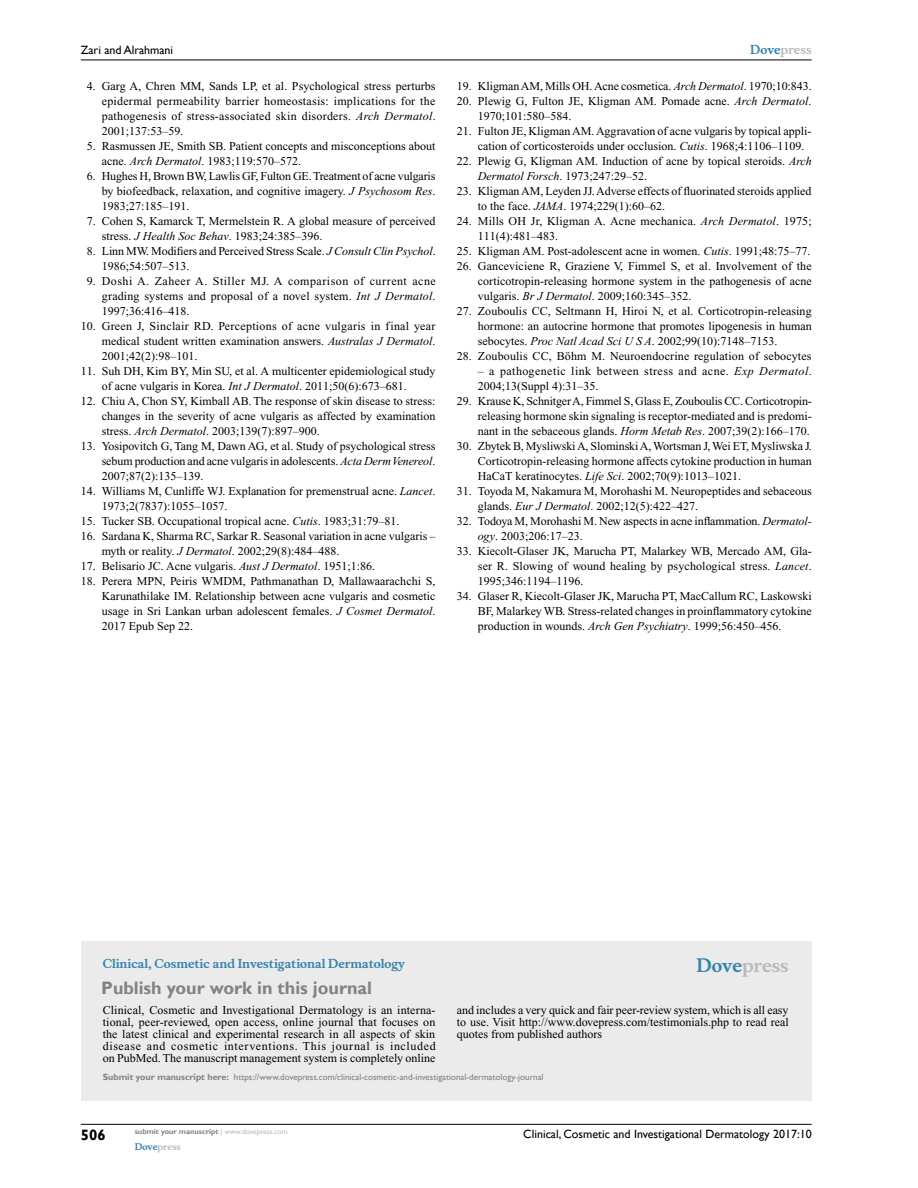
<style>
.page{position:relative;width:918px;height:1188px;background:#fff}
.page>*{position:absolute;margin:0;border:0;box-sizing:border-box;transform-origin:0 0}
.t1{font:700 18px "Gill Sans";color:#808285}
.t2{font:700 18px "Musee";color:#b8babc}
.t3{font:700 15px "Gill Sans";color:#000}
.t4{font:12px/15px "Times New Roman";color:#000;text-align:justify}
.t5{font:12px/15px "Times New Roman";letter-spacing:.035em;color:#000}
.t6{font:12px "Gill Sans";color:#000}
.t7{font:700 12px "Musee";color:#3785ad}
.t8{font:700 12px "Musee";color:#b8babc}
.t9{font:9px "Gill Sans";color:#808285}
.t10{font:700 9px "Musee";color:#b8babc}
.t11{font:700 7.5px "Gill Sans";color:#808285}
.s1{font-style:italic}
.s2{color:#3785ad}
.s3{font-weight:700}
.s4{font-weight:400;color:#b8babc}
</style>
<div class="page">
<div style="left:81px;top:941px;width:731px;height:159px;background:#ebebec"></div>
<hr style="left:81px;top:1124px;width:731px;height:1px;background:#000">
<hr style="left:81px;top:60px;width:731px;height:1px;background:#000">
<p class="t6" style="left:81px;top:43px;width:94px">Zari and Alrahmani</p>
<p class="t4" style="left:102px;top:79px;width:335px;text-indent:-15px">4. Garg A, Chren MM, Sands LP, et al. Psychological stress perturbs epidermal permeability barrier homeostasis: implications for the pathogenesis of stress-associated skin disorders. <span class="s1">Arch Dermatol</span>.<br>2001;137:53–59.</p>
<p class="t4" style="left:102px;top:139px;width:335px;text-indent:-15px">5. Rasmussen JE, Smith SB. Patient concepts and misconceptions about acne. <span class="s1">Arch Dermatol</span>. 1983;119:570–572.</p>
<p class="t4" style="left:102px;top:169px;width:335px;text-indent:-15px">6. Hughes H, Brown BW, Lawlis GF, Fulton GE. Treatment of acne vulgaris by biofeedback, relaxation, and cognitive imagery. <span class="s1">J Psychosom Res</span>.<br>1983;27:185–191.</p>
<p class="t4" style="left:102px;top:214px;width:335px;text-indent:-15px">7. Cohen S, Kamarck T, Mermelstein R. A global measure of perceived stress. <span class="s1">J Health Soc Behav</span>. 1983;24:385–396.</p>
<p class="t4" style="left:102px;top:244px;width:335px;text-indent:-15px">8. Linn MW. Modifiers and Perceived Stress Scale. <span class="s1">J Consult Clin Psychol</span>.<br>1986;54:507–513.</p>
<p class="t4" style="left:102px;top:274px;width:336px;text-indent:-15px">9. Doshi A. Zaheer A. Stiller MJ. A comparison of current acne grading systems and proposal of a novel system. <span class="s1">Int J Dermatol</span>.<br>1997;36:416–418.</p>
<p class="t4" style="left:102px;top:319px;width:335px;text-indent:-21px">10. Green J, Sinclair RD. Perceptions of acne vulgaris in final year medical student written examination answers. <span class="s1">Australas J Dermatol</span>.<br>2001;42(2):98–101.</p>
<p class="t4" style="left:102px;top:364px;width:335px;text-indent:-21px">11. Suh DH, Kim BY, Min SU, et al. A multicenter epidemiological study of acne vulgaris in Korea. <span class="s1">Int J Dermatol</span>. 2011;50(6):673–681.</p>
<p class="t4" style="left:102px;top:394px;width:335px;text-indent:-21px">12. Chiu A, Chon SY, Kimball AB. The response of skin disease to stress: changes in the severity of acne vulgaris as affected by examination stress. <span class="s1">Arch Dermatol</span>. 2003;139(7):897–900.</p>
<p class="t4" style="left:102px;top:439px;width:335px;text-indent:-21px">13. Yosipovitch G, Tang M, Dawn AG, et al. Study of psychological stress sebum production and acne vulgaris in adolescents. <span class="s1">Acta Derm Venereol</span>.<br>2007;87(2):135–139.</p>
<p class="t4" style="left:102px;top:484px;width:335px;text-indent:-21px">14. Williams M, Cunliffe WJ. Explanation for premenstrual acne. <span class="s1">Lancet</span>.<br>1973;2(7837):1055–1057.</p>
<p class="t4" style="left:81px;top:514px;width:320px">15. Tucker SB. Occupational tropical acne. <span class="s1">Cutis</span>. 1983;31:79–81.</p>
<p class="t4" style="left:102px;top:529px;width:335px;text-indent:-21px">16. Sardana K, Sharma RC, Sarkar R. Seasonal variation in acne vulgaris – myth or reality. <span class="s1">J Dermatol</span>. 2002;29(8):484–488.</p>
<p class="t4" style="left:81px;top:559px;width:296px">17. Belisario JC. Acne vulgaris. <span class="s1">Aust J Dermatol</span>. 1951;1:86.</p>
<p class="t4" style="left:102px;top:574px;width:335px;text-indent:-21px">18. Perera MPN, Peiris WMDM, Pathmanathan D, Mallawaarachchi S, Karunathilake IM. Relationship between acne vulgaris and cosmetic usage in Sri Lankan urban adolescent females. <span class="s1">J Cosmet Dermatol</span>.<br>2017 Epub Sep 22.</p>
<p class="t8" style="left:750px;top:43px;width:63px"><span class="s2">Dove</span>press</p>
<p class="t4" style="left:457px;top:79px;width:356px">19. Kligman AM, Mills OH. Acne cosmetica. <span class="s1">Arch Dermatol</span>. 1970;10:843.</p>
<p class="t4" style="left:478px;top:94px;width:335px;text-indent:-21px">20. Plewig G, Fulton JE, Kligman AM. Pomade acne. <span class="s1">Arch Dermatol</span>.<br>1970;101:580–584.</p>
<p class="t4" style="left:478px;top:124px;width:335px;text-indent:-21px">21. Fulton JE, Kligman AM. Aggravation of acne vulgaris by topical appli&shy;cation of corticosteroids under occlusion. <span class="s1">Cutis</span>. 1968;4:1106–1109.</p>
<p class="t4" style="left:478px;top:154px;width:335px;text-indent:-21px">22. Plewig G, Kligman AM. Induction of acne by topical steroids. <span class="s1">Arch<br>Dermatol Forsch</span>. 1973;247:29–52.</p>
<p class="t4" style="left:478px;top:184px;width:335px;text-indent:-21px">23. Kligman AM, Leyden JJ. Adverse effects of fluorinated steroids applied to the face. <span class="s1">JAMA</span>. 1974;229(1):60–62.</p>
<p class="t4" style="left:478px;top:214px;width:335px;text-indent:-21px">24. Mills OH Jr, Kligman A. Acne mechanica. <span class="s1">Arch Dermatol</span>. 1975;<br>111(4):481–483.</p>
<p class="t4" style="left:457px;top:244px;width:355px">25. Kligman AM. Post-adolescent acne in women. <span class="s1">Cutis</span>. 1991;48:75–77.</p>
<p class="t4" style="left:478px;top:259px;width:335px;text-indent:-21px">26. Ganceviciene R, Graziene V, Fimmel S, et al. Involvement of the corticotropin-releasing hormone system in the pathogenesis of acne vulgaris. <span class="s1">Br J Dermatol</span>. 2009;160:345–352.</p>
<p class="t4" style="left:478px;top:304px;width:335px;text-indent:-21px">27. Zouboulis CC, Seltmann H, Hiroi N, et al. Corticotropin-releasing hormone: an autocrine hormone that promotes lipogenesis in human sebocytes. <span class="s1">Proc Natl Acad Sci U S A</span>. 2002;99(10):7148–7153.</p>
<p class="t4" style="left:457px;top:349px;width:356px">28. Zouboulis CC, Böhm M. Neuroendocrine regulation of sebocytes</p>
<p class="t5" style="left:478px;top:364px;width:335px">– a pathogenetic link between stress and acne. <span class="s1">Exp Dermatol</span>.<br>2004;13(Suppl 4):31–35.</p>
<p class="t4" style="left:478px;top:394px;width:335px;text-indent:-21px">29. Krause K, Schnitger A, Fimmel S, Glass E, Zouboulis CC. Corticotropin&shy;releasing hormone skin signaling is receptor-mediated and is predomi&shy;nant in the sebaceous glands. <span class="s1">Horm Metab Res</span>. 2007;39(2):166–170.</p>
<p class="t4" style="left:478px;top:439px;width:335px;text-indent:-21px">30. Zbytek B, Mysliwski A, Slominski A, Wortsman J, Wei ET, Mysliwska J.<br>Corticotropin-releasing hormone affects cytokine production in human HaCaT keratinocytes. <span class="s1">Life Sci</span>. 2002;70(9):1013–1021.</p>
<p class="t4" style="left:478px;top:484px;width:335px;text-indent:-21px">31. Toyoda M, Nakamura M, Morohashi M. Neuropeptides and sebaceous glands. <span class="s1">Eur J Dermatol</span>. 2002;12(5):422–427.</p>
<p class="t4" style="left:478px;top:514px;width:335px;text-indent:-21px">32. Todoya M, Morohashi M. New aspects in acne inflammation. <span class="s1">Dermatol&shy;ogy</span>. 2003;206:17–23.</p>
<p class="t4" style="left:478px;top:544px;width:335px;text-indent:-21px">33. Kiecolt-Glaser JK, Marucha PT, Malarkey WB, Mercado AM, Gla&shy;ser R. Slowing of wound healing by psychological stress. <span class="s1">Lancet</span>.<br>1995;346:1194–1196.</p>
<p class="t4" style="left:478px;top:589px;width:335px;text-indent:-21px">34. Glaser R, Kiecolt-Glaser JK, Marucha PT, MacCallum RC, Laskowski BF, Malarkey WB. Stress-related changes in proinflammatory cytokine production in wounds. <span class="s1">Arch Gen Psychiatry</span>. 1999;56:450–456.</p>
<p class="t7" style="left:103px;top:956px;width:304px">Clinical, Cosmetic and Investigational Dermatology</p>
<h1 class="t1" style="left:101px;top:977px;width:272px">Publish your work in this journal</h1>
<h1 class="t2" style="left:697px;top:955px;width:94px"><span class="s2">Dove</span>press</h1>
<p class="t4" style="left:103px;top:1004px;width:334px;line-height:12px">Clinical, Cosmetic and Investigational Dermatology is an interna&shy;tional, peer-reviewed, open access, online journal that focuses on the latest clinical and experimental research in all aspects of skin disease and cosmetic interventions. This journal is included on PubMed. The manuscript management system is completely online</p>
<p class="t4" style="left:457px;top:1004px;width:333px;line-height:12px">and includes a very quick and fair peer-review system, which is all easy to use. Visit http://www.dovepress.com/testimonials.php to read real quotes from published authors</p>
<p class="t9" style="left:103px;top:1072px;width:442px"><span class="s3">Submit your manuscript here:</span> https://www.dovepress.com/clinical-cosmetic-and-investigational-dermatology-journal</p>
<p class="t3" style="left:81px;top:1126px;width:26px">506</p>
<p class="t11" style="left:135px;top:1127px;width:154px">submit your manuscript <span class="s4">| www.dovepress.com</span></p>
<p class="t10" style="left:135px;top:1141px;width:48px"><span class="s2">Dove</span>press</p>
<p class="t6" style="left:523px;top:1127px;width:290px">Clinical, Cosmetic and Investigational Dermatology 2017:10</p>
</div>
